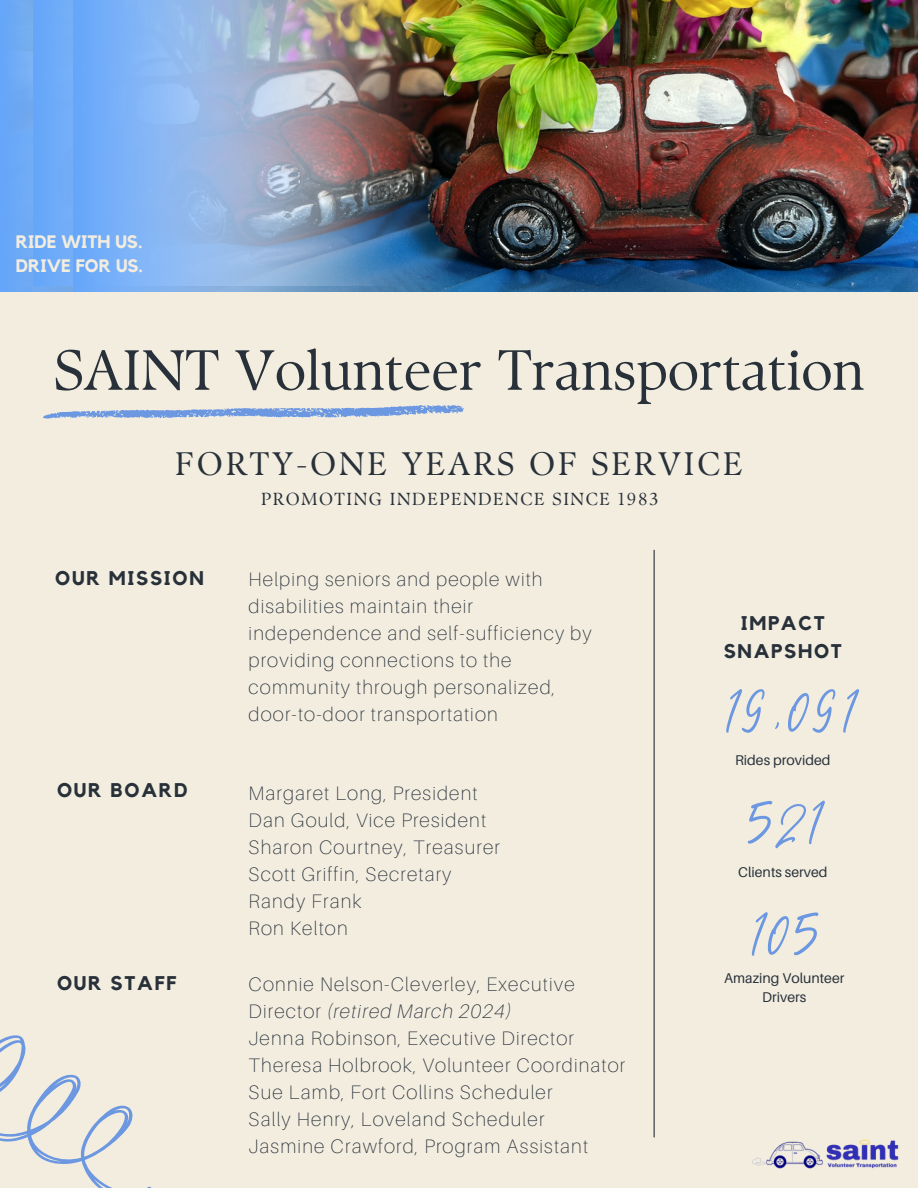
<style>
.page{position:relative;width:918px;height:1188px;background:#f3ede0}
.page>*{position:absolute;margin:0;border:0;box-sizing:border-box;transform-origin:0 0}
.t1{font:59.25px "Suluscript";letter-spacing:.085em;color:#6c97e1}
.t2{font:56.55px "TY Serif D";color:#283139}
.t3{font:32.55px "TY Serif D";letter-spacing:.085em;color:#283139}
.t4{font:700 19.8px/27.5px "Kollektif";letter-spacing:.085em;color:#283139;text-align:center}
.t5{font:100 19.5px/27px "Aileron";letter-spacing:.06em;color:#283139}
.t6{font:700 18px/24.8px "Kollektif";color:#f3ede0}
.t7{font:17.4px "TY Serif D";letter-spacing:.085em;color:#283139}
.t8{font:14.1px/19px "Aileron";color:#283139;text-align:center}
.s1{font-style:italic}
</style>
<div class="page">
<img style="left:434px;top:0;width:484px;height:292px">
<hr style="left:654px;top:550px;width:1px;height:587px;background:#283139">
<svg style="left:0;top:1035px;width:152px;height:153px"></svg>
<svg style="left:43px;top:405px;width:421px;height:14px"></svg>
<div style="left:0;top:0;width:361px;height:292px;background:#6caaf9"></div>
<img style="left:110px;top:0;width:324px;height:292px">
<img style="left:752px;top:1139px;width:147px;height:30px">
<h1 class="t6" style="left:16px;top:230px;width:129px">RIDE WITH US.<br>DRIVE FOR US.</h1>
<p class="t2" style="left:54px;top:336px;width:812px">SAINT Volunteer Transportation</p>
<p class="t3" style="left:175px;top:445px;width:569px">FORTY-ONE YEARS OF SERVICE</p>
<p class="t7" style="left:261px;top:489px;width:399px">PROMOTING INDEPENDENCE SINCE 1983</p>
<p class="t4" style="left:55px;top:565px;width:150px">OUR MISSION</p>
<h2 class="t5" style="left:249px;top:565px;width:345px">Helping seniors and people with disabilities maintain their independence and self-sufficiency by providing connections to the community through personalized, door-to-door transportation</h2>
<h3 class="t4" style="left:57px;top:777px;width:132px">OUR BOARD</h3>
<h3 class="t5" style="left:249px;top:780px;width:253px">Margaret Long, President<br>Dan Gould, Vice President<br>Sharon Courtney, Treasurer<br>Scott Griffin, Secretary<br>Randy Frank<br>Ron Kelton</h3>
<h3 class="t4" style="left:57px;top:970px;width:121px">OUR STAFF</h3>
<h2 class="t5" style="left:249px;top:970px;width:378px">Connie Nelson-Cleverley, Executive Director <span class="s1">(retired March 2024)<br></span>Jenna Robinson, Executive Director Theresa Holbrook, Volunteer Coordinator Sue Lamb, Fort Collins Scheduler<br>Sally Henry, Loveland Scheduler<br>Jasmine Crawford, Program Assistant</h2>
<h2 class="t4" style="left:724px;top:610px;width:120px">IMPACT<br>SNAPSHOT</h2>
<h2 class="t1" style="left:726px;top:672px;width:129px">19,091</h2>
<h4 class="t8" style="left:735px;top:750px;width:97px">Rides provided</h4>
<p class="t1" style="left:746px;top:783px;width:75px">521</p>
<p class="t8" style="left:738px;top:862px;width:91px">Clients served</p>
<h1 class="t1" style="left:752px;top:895px;width:66px">105</h1>
<p class="t8" style="left:724px;top:968px;width:122px">Amazing Volunteer<br>Drivers</p>
</div>
